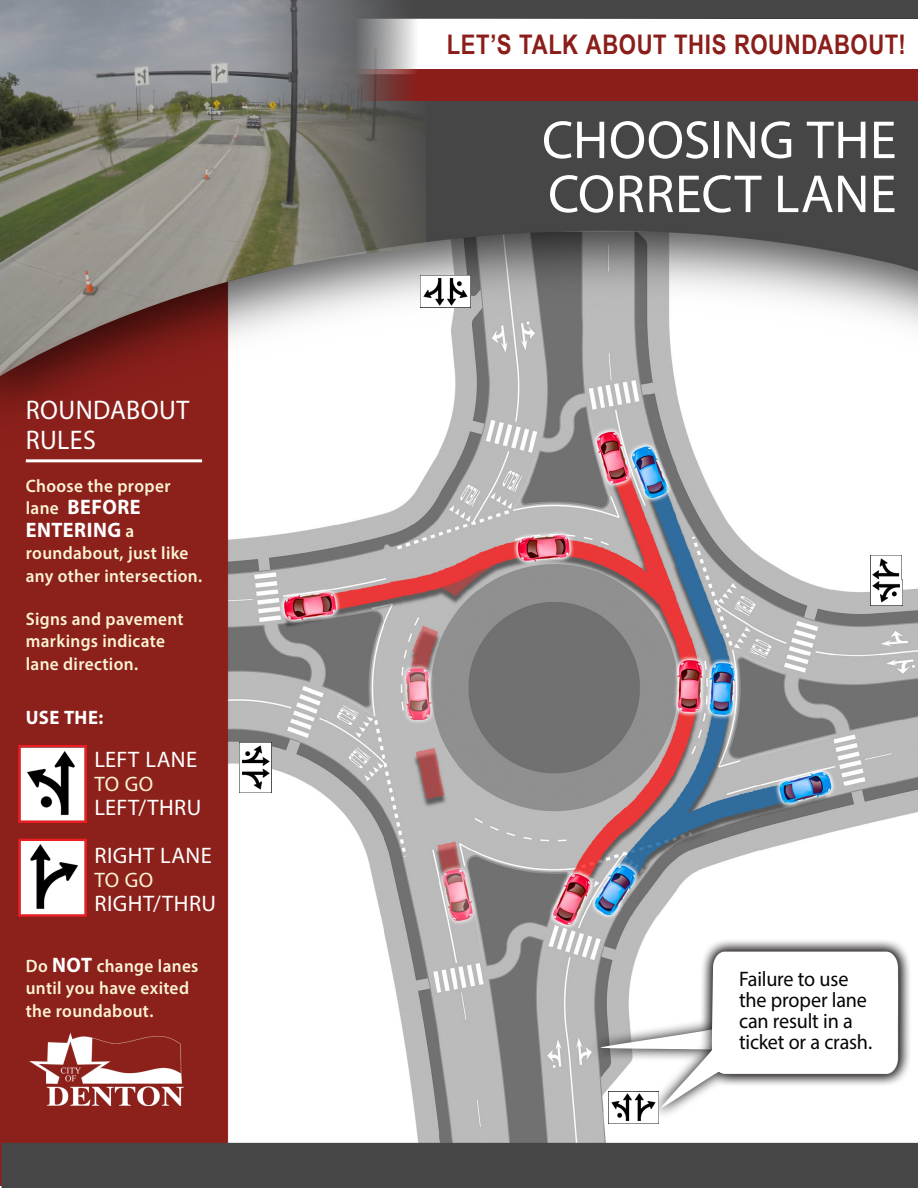
<style>
.page{position:relative;width:918px;height:1188px;background:#fff}
.page>*{position:absolute;margin:0;border:0;box-sizing:border-box;transform-origin:0 0}
.Body_Subhead{font:54px "Myriad Pro";letter-spacing:.01em;color:#fff}
.Body_Subhead-2{font:700 27px "Arial Narrow";letter-spacing:.02em;color:#8b1e1a}
.t1{font:27px/30px "Myriad Pro";letter-spacing:.015em;color:#fff;scale:.96 1}
.t2{font:22.5px "Myriad Pro";letter-spacing:.02em;color:#fff}
.t3{font:21px/21px "Myriad Pro";letter-spacing:-.01em;color:#050503;scale:.96 1}
.t4{font:700 21px/22.5px "Myriad Pro";letter-spacing:.025em;color:#fff;scale:.96 1}
.t5{font:21px "Myriad Pro";letter-spacing:.01em;color:#fbf4d5}
.t6{font:700 19.5px "Myriad Pro";letter-spacing:.02em;color:#fff;scale:.96 1}
.t7{font:600 18px/22.5px "Myriad Pro";letter-spacing:.02em;color:#fbf4d5;scale:.96 1}
.s1{font-weight:600;font-size:18px;color:#fbf4d5}
.s2{font-weight:700;font-size:21px;color:#fff}
</style>
<div class="page">
<img style="left:0;top:0;width:918px;height:1186px">
<div style="left:2px;top:1143px;width:916px;height:45px;background:#464646"></div>
<img style="left:426px;top:275px;width:44px;height:32px">
<img style="left:0;top:0;width:426px;height:377px">
<svg style="left:332px;top:19px;width:586px;height:55px"></svg>
<div style="left:333px;top:69px;width:585px;height:32px;background:#8b1e1a"></div>
<img style="left:240px;top:742px;width:31px;height:50px">
<hr style="left:26px;top:459px;width:176px;height:3px;background:#fff">
<svg style="left:589px;top:939px;width:61px;height:148px;background:#b0b0b0"></svg>
<svg style="left:650px;top:939px;width:261px;height:181px"></svg>
<svg style="left:600px;top:952px;width:299px;height:157px"></svg>
<img style="left:21px;top:748px;width:63px;height:72px">
<div style="left:18px;top:745px;width:69px;height:78px;border:2px solid #ee1d23"></div>
<img style="left:21px;top:842px;width:63px;height:72px">
<div style="left:18px;top:839px;width:69px;height:78px;border:2px solid #ee1d23"></div>
<img style="left:608px;top:1092px;width:50px;height:32px">
<img style="left:870px;top:555px;width:32px;height:50px">
<img style="left:26px;top:1022px;width:161px;height:84px">
<p class="t1" style="left:26px;top:395px;width:172px">ROUNDABOUT<br>RULES</p>
<p class="t7" style="left:26px;top:474px;width:152px">Choose the proper</p>
<p class="t4" style="left:26px;top:495px;width:121px"><span class="s1">lane</span> BEFORE<br>ENTERING <span class="s1">a</span></p>
<p class="t7" style="left:26px;top:542px;width:185px">roundabout, just like any other intersection.</p>
<p class="t7" style="left:26px;top:607px;width:166px">Signs and pavement markings indicate lane direction.</p>
<p class="t6" style="left:26px;top:704px;width:82px">USE THE:</p>
<p class="t2" style="left:94px;top:746px;width:104px">LEFT LANE</p>
<p class="t5" style="left:94px;top:771px;width:60px">TO GO</p>
<p class="t2" style="left:94px;top:794px;width:108px">LEFT/THRU</p>
<p class="t2" style="left:94px;top:842px;width:119px">RIGHT LANE</p>
<p class="t5" style="left:94px;top:867px;width:60px">TO GO</p>
<p class="t2" style="left:94px;top:890px;width:123px">RIGHT/THRU</p>
<p class="t7" style="left:26px;top:954px;width:181px">Do <span class="s2">NOT</span> change lanes until you have exited the roundabout.</p>
<p class="Body_Subhead-2" style="left:447px;top:24px;width:461px">LET’S TALK ABOUT THIS ROUNDABOUT!</p>
<p class="Body_Subhead" style="left:542px;top:107px;width:356px">CHOOSING THE</p>
<p class="Body_Subhead" style="left:548px;top:161px;width:350px">CORRECT LANE</p>
<p class="t3" style="left:739px;top:968px;width:140px">Failure to use the proper lane can result in a ticket or a crash.</p>
</div>
